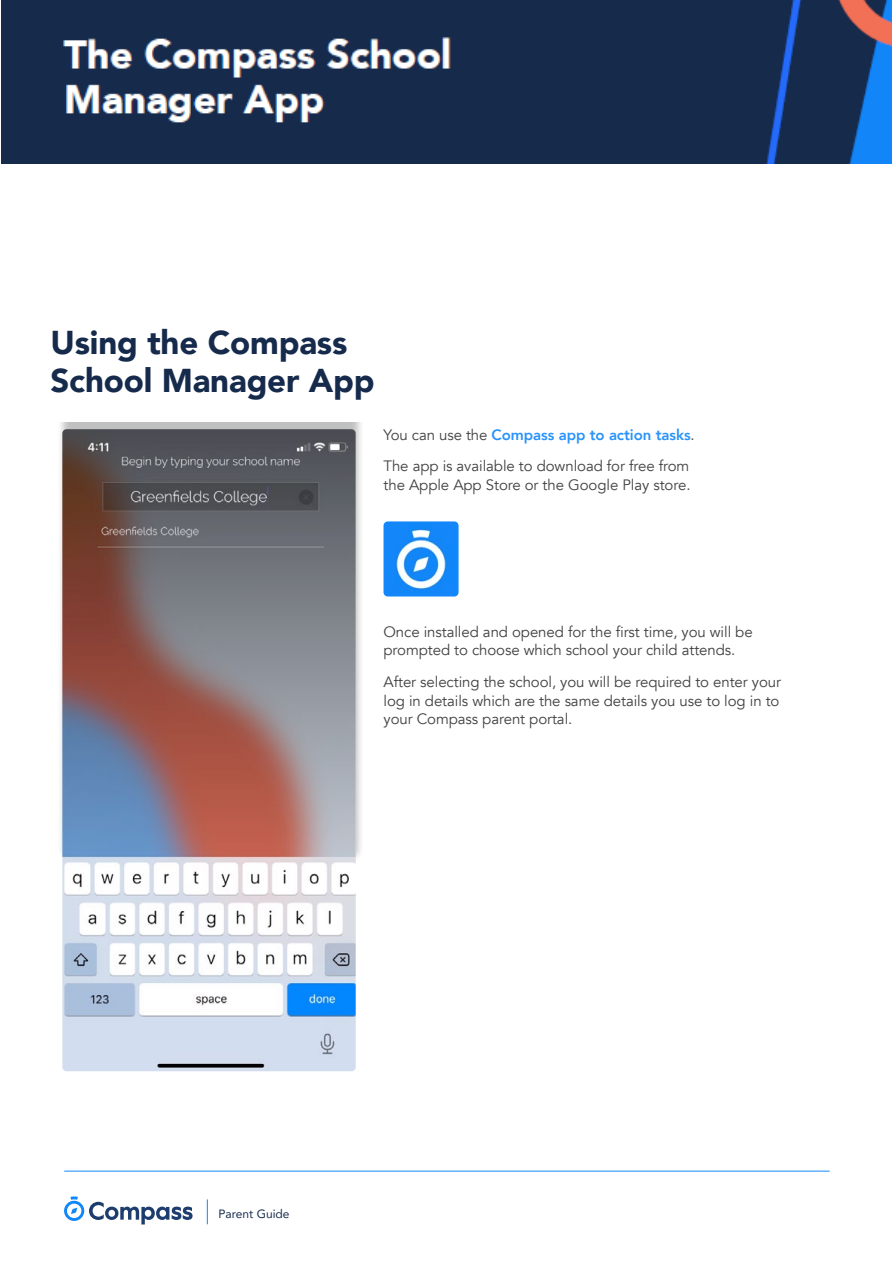
<style>
.page{position:relative;width:893px;height:1263px;background:#fff}
.page>*{position:absolute;margin:0;border:0;box-sizing:border-box;transform-origin:0 0}
.t1{font:900 33px/37.5px "Avenir";letter-spacing:-.005em;color:#162a4c}
.t2{font:15px/18.8px "Avenir";letter-spacing:-.005em;color:#414042}
.t3{font:12px "Avenir";color:#162a4c}
.s1{font-weight:800;color:#2a93fa}
</style>
<div class="page">
<img style="left:383px;top:521px;width:76px;height:75px">
<div style="left:55px;top:422px;width:308px;height:656px;background:#000;opacity:.25"></div>
<img style="left:62px;top:429px;width:294px;height:642px">
<svg style="left:207px;top:1199px;width:1px;height:25px"></svg>
<hr style="left:64px;top:1171px;width:766px;height:1px;background:#1287fa">
<svg style="left:64px;top:1196px;width:129px;height:28px"></svg>
<img style="left:2px;top:0;width:890px;height:163px">
<h1 class="t1" style="left:51px;top:323px;width:326px">Using the Compass<br>School Manager App</h1>
<p class="t2" style="left:383px;top:419px;width:313px;line-height:31.5px">You can use the <span class="s1">Compass app to action tasks</span>.<br>The app is available to download for free from</p>
<p class="t2" style="left:383px;top:476px;width:308px">the Apple App Store or the Google Play store.</p>
<p class="t2" style="left:383px;top:622px;width:371px">Once installed and opened for the first time, you will be prompted to choose which school your child attends.</p>
<p class="t2" style="left:383px;top:672px;width:399px;text-align:justify">After selecting the school, you will be required to enter your log in details which are the same details you use to log in to your Compass parent portal.</p>
<p class="t3" style="left:218px;top:1204px;width:73px">Parent Guide</p>
</div>
